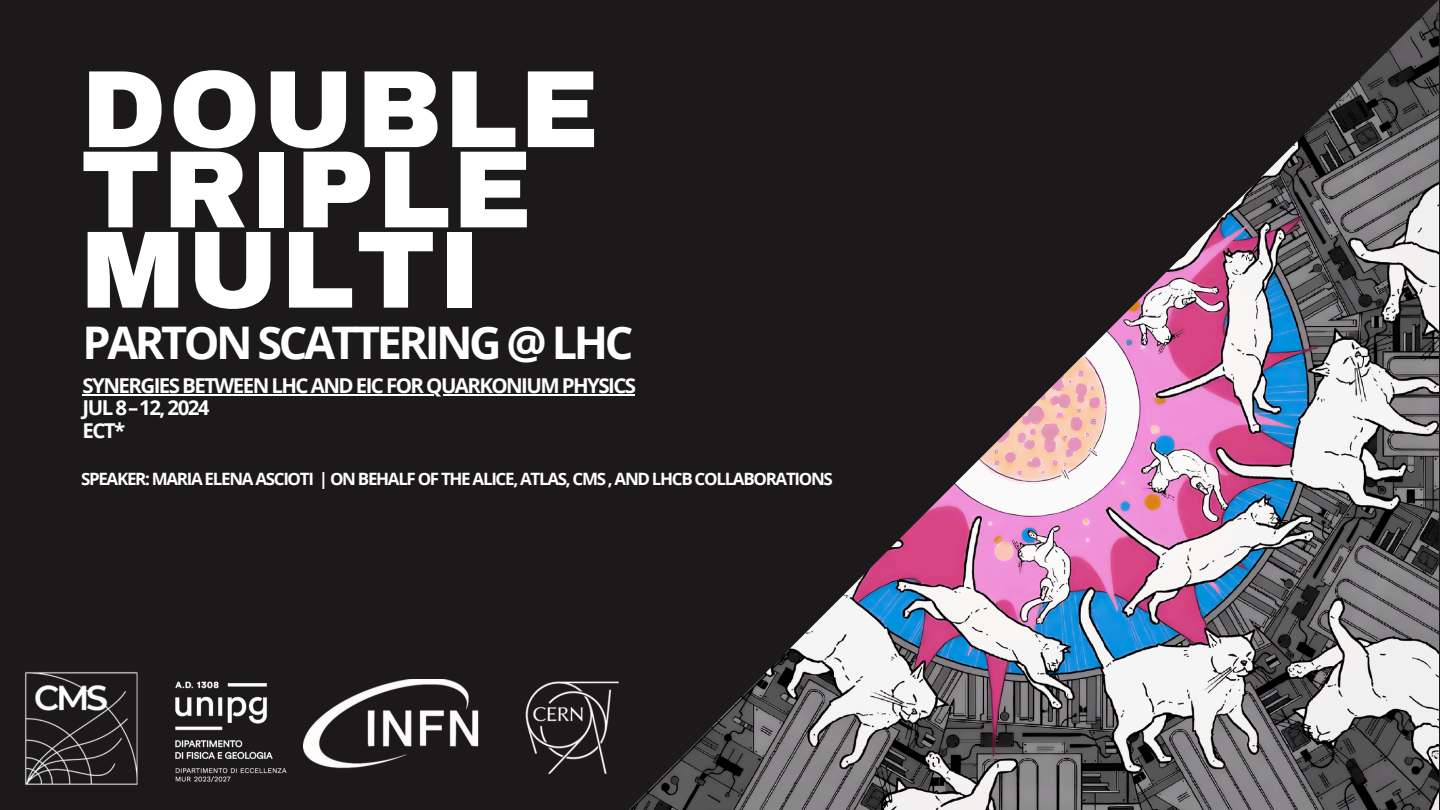
<style>
.page{position:relative;width:1440px;height:810px;background:#1c191a}
.page>*{position:absolute;margin:0;border:0;box-sizing:border-box;transform-origin:0 0}
.t1{font:900 110px/80.2px "Archivo";letter-spacing:.02em;color:#fff}
.t2{font:700 45px "Open Sans";letter-spacing:-.075em;color:#fff}
.t3{font:700 20.5px/22.5px "Open Sans";letter-spacing:-.075em;color:#fff}
.t4{font:700 17px "Open Sans";letter-spacing:-.075em;color:#fff}
</style>
<div class="page">
<img style="left:629px;top:1px;width:809px;height:809px">
<img style="left:303px;top:680px;width:350px;height:97px">
<img style="left:190px;top:681px;width:96px;height:101px">
<img style="left:25px;top:672px;width:165px;height:113px">
<hr style="left:83px;top:394px;width:552px;height:2px;background:#fff">
<p class="t1" style="left:81px;top:70px;width:520px">DOUBLE<br>TRIPLE<br>MULTI</p>
<p class="t2" style="left:83px;top:311px;width:552px">PARTON SCATTERING @ LHC</p>
<p class="t3" style="left:83px;top:374px;width:555px">SYNERGIES BETWEEN LHC AND EIC FOR QUARKONIUM PHYSICS<br>JUL 8–12, 2024<br>ECT*</p>
<p class="t4" style="left:81px;top:467px;width:753px">SPEAKER: MARIA ELENA ASCIOTI | ON BEHALF OF THE ALICE, ATLAS, CMS , AND LHCB COLLABORATIONS</p>
</div>
